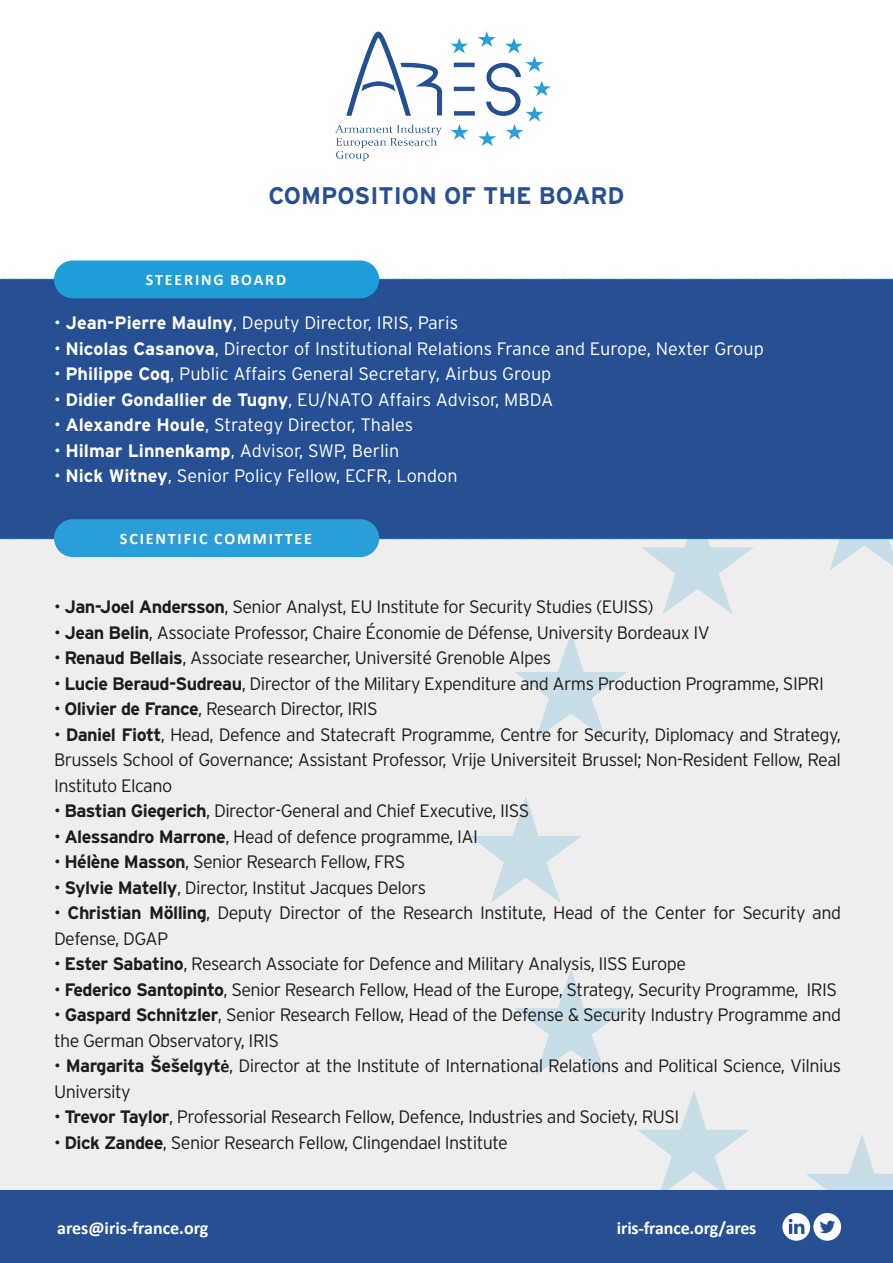
<style>
.page{position:relative;width:893px;height:1263px;background:#fff}
.page>*{position:absolute;margin:0;border:0;box-sizing:border-box;transform-origin:0 0}
.t1{font:700 24px "Interstate";color:#275094}
.t2{font:300 18px/25.5px "Interstate";letter-spacing:-.03em;color:#1d1d1b}
.t3{font:300 18px "Interstate";color:#fff}
.t4{font:700 18px "Calibri";letter-spacing:-.01em;color:#fff}
.t5{font:700 16.05px "Calibri";letter-spacing:.115em;color:#fff}
.s1{font-weight:700}
.s2{font-family:"Calibri";font-weight:700}
</style>
<div class="page">
<div style="left:1px;top:505px;width:891px;height:736px;background:#eee"></div>
<img style="left:470px;top:540px;width:423px;height:651px">
<div style="left:0;top:1191px;width:893px;height:72px;background:#275094"></div>
<div style="left:0;top:279px;width:893px;height:260px;background:#275094"></div>
<img style="left:336px;top:32px;width:214px;height:130px">
<svg style="left:782px;top:1213px;width:59px;height:28px"></svg>
<svg style="left:0;top:538px;width:893px;height:2px"></svg>
<div style="left:54px;top:519px;width:325px;height:38px;background:#2a9ed8;border-radius:19px"></div>
<svg style="left:1px;top:278px;width:892px;height:2px"></svg>
<div style="left:54px;top:260px;width:325px;height:38px;background:#1f9dd8;border-radius:19px"></div>
<p class="t1" style="left:268px;top:181px;width:358px">COMPOSITION OF THE BOARD</p>
<p class="t5" style="left:146px;top:269px;width:142px">STEERING BOARD</p>
<p class="t3" style="left:54px;top:312px;width:406px">• <span class="s1">Jean-Pierre Maulny</span>, Deputy Director, IRIS, Paris</p>
<p class="t3" style="left:54px;top:337px;width:711px">• <span class="s1">Nicolas Casanova</span>, Director of Institutional Relations France and Europe, Nexter Group</p>
<p class="t3" style="left:54px;top:363px;width:499px">• <span class="s1">Philippe Coq</span>, Public Affairs General Secretary, Airbus Group</p>
<p class="t3" style="left:54px;top:388px;width:501px">• <span class="s1">Didier Gondallier de Tugny</span>, EU/NATO Affairs Advisor, MBDA</p>
<p class="t3" style="left:54px;top:414px;width:361px">• <span class="s1">Alexandre Houle</span>, Strategy Director, Thales</p>
<p class="t3" style="left:54px;top:439px;width:347px">• <span class="s1">Hilmar Linnenkamp</span>, Advisor, SWP, Berlin</p>
<p class="t3" style="left:54px;top:465px;width:405px">• <span class="s1">Nick Witney</span>, Senior Policy Fellow, ECFR, London</p>
<p class="t5" style="left:120px;top:527px;width:194px">SCIENTIFIC COMMITTEE</p>
<p class="t2" style="left:54px;top:594px;width:601px">• <span class="s1">Jan-Joel Andersson</span>, Senior Analyst, EU Institute for Security Studies (EUISS)</p>
<p class="t2" style="left:54px;top:619px;width:657px">• <span class="s1">Jean Belin</span>, Associate Professor, Chaire Économie de Défense, University Bordeaux IV</p>
<p class="t2" style="left:54px;top:645px;width:499px">• <span class="s1">Renaud Bellais</span>, Associate researcher, Université Grenoble Alpes</p>
<p class="t2" style="left:54px;top:670px;width:771px">• <span class="s1">Lucie Beraud-Sudreau</span>, Director of the Military Expenditure and Arms Production Programme, SIPRI</p>
<p class="t2" style="left:54px;top:696px;width:325px">• <span class="s1">Olivier de France</span>, Research Director, IRIS</p>
<p class="t2" style="left:54px;top:721px;width:789px;text-align:justify">• <span class="s1">Daniel Fiott</span>, Head, Defence and Statecraft Programme, Centre for Security, Diplomacy and Strategy, Brussels School of Governance; Assistant Professor, Vrije Universiteit Brussel; Non-Resident Fellow, Real Instituto Elcano</p>
<p class="t2" style="left:54px;top:798px;width:477px">• <span class="s1">Bastian Giegerich</span>, Director-General and Chief Executive, IISS</p>
<p class="t2" style="left:54px;top:823px;width:426px">• <span class="s1">Alessandro Marrone</span>, Head of defence programme, IAI</p>
<p class="t2" style="left:54px;top:849px;width:353px">• <span class="s1">Hélène Masson</span>, Senior Research Fellow, FRS</p>
<p class="t2" style="left:54px;top:874px;width:374px">• <span class="s1">Sylvie Matelly</span>, Director, Institut Jacques Delors</p>
<p class="t2" style="left:54px;top:900px;width:789px">• <span class="s1">Christian Mölling</span>, Deputy Director of the Research Institute, Head of the Center for Security and<br>Defense, DGAP</p>
<p class="t2" style="left:54px;top:951px;width:634px">• <span class="s1">Ester Sabatino</span>, Research Associate for Defence and Military Analysis, IISS Europe</p>
<p class="t2" style="left:54px;top:976px;width:785px">• <span class="s1">Federico Santopinto</span>, Senior Research Fellow, Head of the Europe, Strategy, Security Programme, IRIS</p>
<p class="t2" style="left:54px;top:1002px;width:788px">• <span class="s1">Gaspard Schnitzler</span>, Senior Research Fellow, Head of the Defense &amp; Security Industry Programme and the German Observatory, IRIS</p>
<p class="t2" style="left:54px;top:1053px;width:789px">• <span class="s1">Margarita Šešelgyt</span><span class="s2">ė</span>, Director at the Institute of International Relations and Political Science, Vilnius<br>University</p>
<p class="t2" style="left:54px;top:1104px;width:627px">• <span class="s1">Trevor Taylor</span>, Professorial Research Fellow, Defence, Industries and Society, RUSI</p>
<p class="t2" style="left:54px;top:1129px;width:455px">• <span class="s1">Dick Zandee</span>, Senior Research Fellow, Clingendael Institute</p>
<p class="t4" style="left:57px;top:1215px;width:153px">ares@iris-france.org</p>
<p class="t4" style="left:617px;top:1215px;width:141px">iris-france.org/ares</p>
</div>
